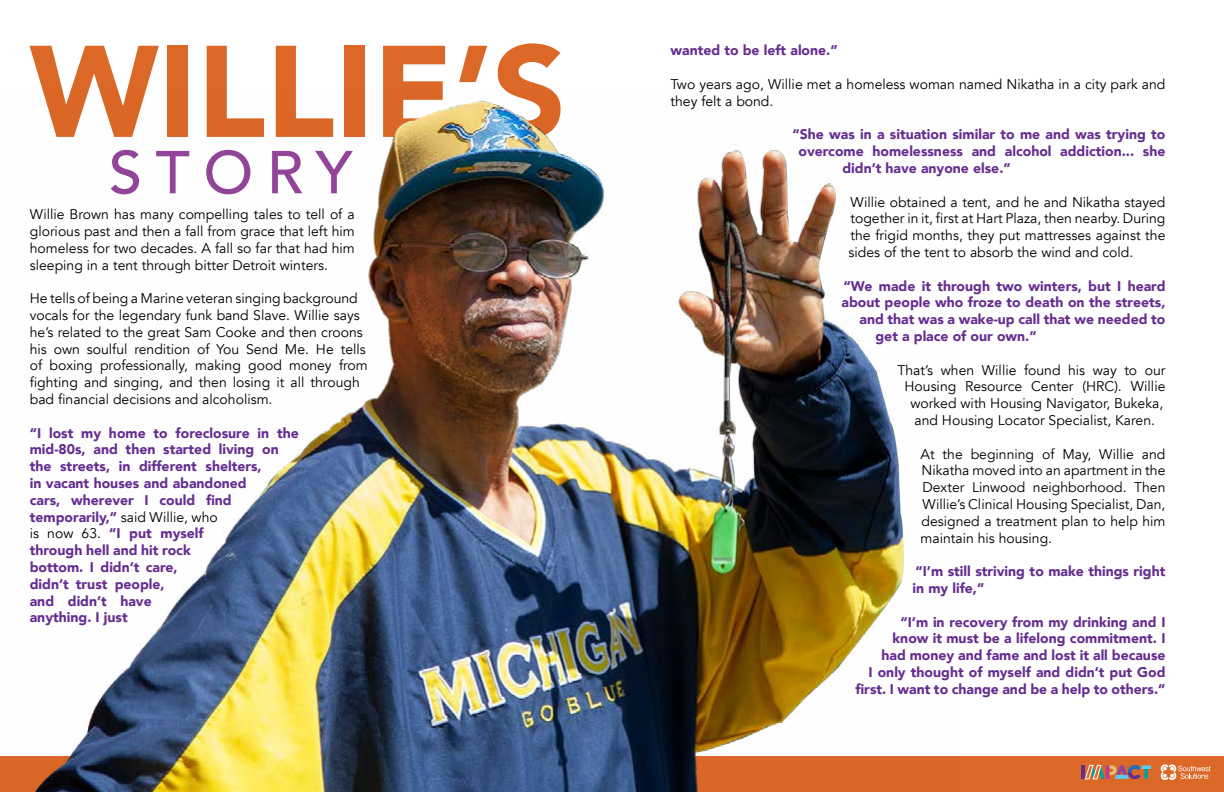
<style>
.page{position:relative;width:1224px;height:792px;background:#fff}
.page>*{position:absolute;margin:0;border:0;box-sizing:border-box;transform-origin:0 0}
.t1{font:900 128.8px "Avenir";color:#db6827}
.t2{font:500 59.9px "Avenir";letter-spacing:.225em;color:#93459a}
.t3{font:14px/16.8px "Avenir";color:#000;text-align:justify}
.t4{font:900 14px/16.8px "Avenir";color:#662d91}
.s1{font-weight:400;color:#000}
</style>
<div class="page">
<div style="left:0;top:756px;width:1224px;height:36px;background:#db6827"></div>
<img style="left:31px;top:100px;width:873px;height:692px">
<svg style="left:1161px;top:764px;width:50px;height:16px"></svg>
<svg style="left:1144px;top:766px;width:4px;height:13px"></svg>
<svg style="left:1141px;top:765px;width:10px;height:4px"></svg>
<svg style="left:1085px;top:765px;width:56px;height:14px"></svg>
<svg style="left:1105px;top:765px;width:4px;height:14px"></svg>
<hr style="left:1081px;top:765px;width:4px;height:14px;background:#662d91">
<h1 class="t1" style="left:30px;top:-18px;width:538px">WILLIE’S</h1>
<h2 class="t2" style="left:109px;top:121px;width:245px">STORY</h2>
<p class="t3" style="left:30px;top:206px;width:327px">Willie Brown has many compelling tales to tell of a glorious past and then a fall from grace that left him homeless for two decades. A fall so far that had him sleeping in a tent through bitter Detroit winters.</p>
<p class="t3" style="left:30px;top:290px;width:339px;text-align:left">He tells of being a Marine veteran singing background vocals for the legendary funk band Slave. Willie says he’s related to the great Sam Cooke and then croons his own soulful rendition of You Send Me. He tells of boxing professionally, making good money from fighting and singing, and then losing it all through bad financial decisions and alcoholism.</p>
<p class="t4" style="left:30px;top:424px;width:271px">“I lost my home to foreclosure in the mid-80s, and then started living on the streets, in different shelters,<br>in vacant houses and abandoned<br>cars, wherever I could find temporarily,” <span class="s1">said Willie, who<br>is now 63.</span> “I put myself<br>through hell and hit rock<br>bottom. I didn’t care,<br>didn’t trust people,<br>and didn’t have<br>anything. I just</p>
<p class="t4" style="left:670px;top:42px;width:169px">wanted to be left alone.”</p>
<p class="t3" style="left:670px;top:76px;width:497px">Two years ago, Willie met a homeless woman named Nikatha in a city park and they felt a bond.</p>
<p class="t4" style="left:792px;top:126px;width:374px">“She was in a situation similar to me and was trying to</p>
<p class="t4" style="left:798px;top:143px;width:369px">overcome homelessness and alcohol addiction... she</p>
<p class="t4" style="left:843px;top:159px;width:170px">didn’t have anyone else.”</p>
<p class="t3" style="left:848px;top:194px;width:319px">Willie obtained a tent, and he and Nikatha stayed together in it, first at Hart Plaza, then nearby. During the frigid months, they put mattresses against the sides of the tent to absorb the wind and cold.</p>
<p class="t4" style="left:843px;top:277px;width:324px">“We made it through two winters, but I heard</p>
<p class="t4" style="left:841px;top:294px;width:325px">about people who froze to death on the streets,</p>
<p class="t4" style="left:859px;top:311px;width:307px">and that was a wake-up call that we needed to</p>
<p class="t4" style="left:875px;top:327px;width:163px">get a place of our own.”</p>
<p class="t3" style="left:897px;top:362px;width:270px">That’s when Willie found his way to our</p>
<p class="t3" style="left:904px;top:378px;width:263px">Housing Resource Center (HRC). Willie</p>
<p class="t3" style="left:910px;top:395px;width:254px">worked with Housing Navigator, Bukeka,</p>
<p class="t3" style="left:915px;top:412px;width:242px">and Housing Locator Specialist, Karen.</p>
<p class="t3" style="left:921px;top:446px;width:247px">At the beginning of May, Willie and Nikatha moved into an apartment in the Dexter Linwood neighborhood. Then Willie’s Clinical Housing Specialist, Dan, designed a treatment plan to help him maintain his housing.</p>
<p class="t4" style="left:913px;top:563px;width:254px">“I’m still striving to make things right in my life,”</p>
<p class="t4" style="left:856px;top:613px;width:312px;text-align:right">“I’m in recovery from my drinking and I<br>know it must be a lifelong commitment. I<br>had money and fame and lost it all because<br>I only thought of myself and didn’t put God first. I want to change and be a help to others.”</p>
</div>
